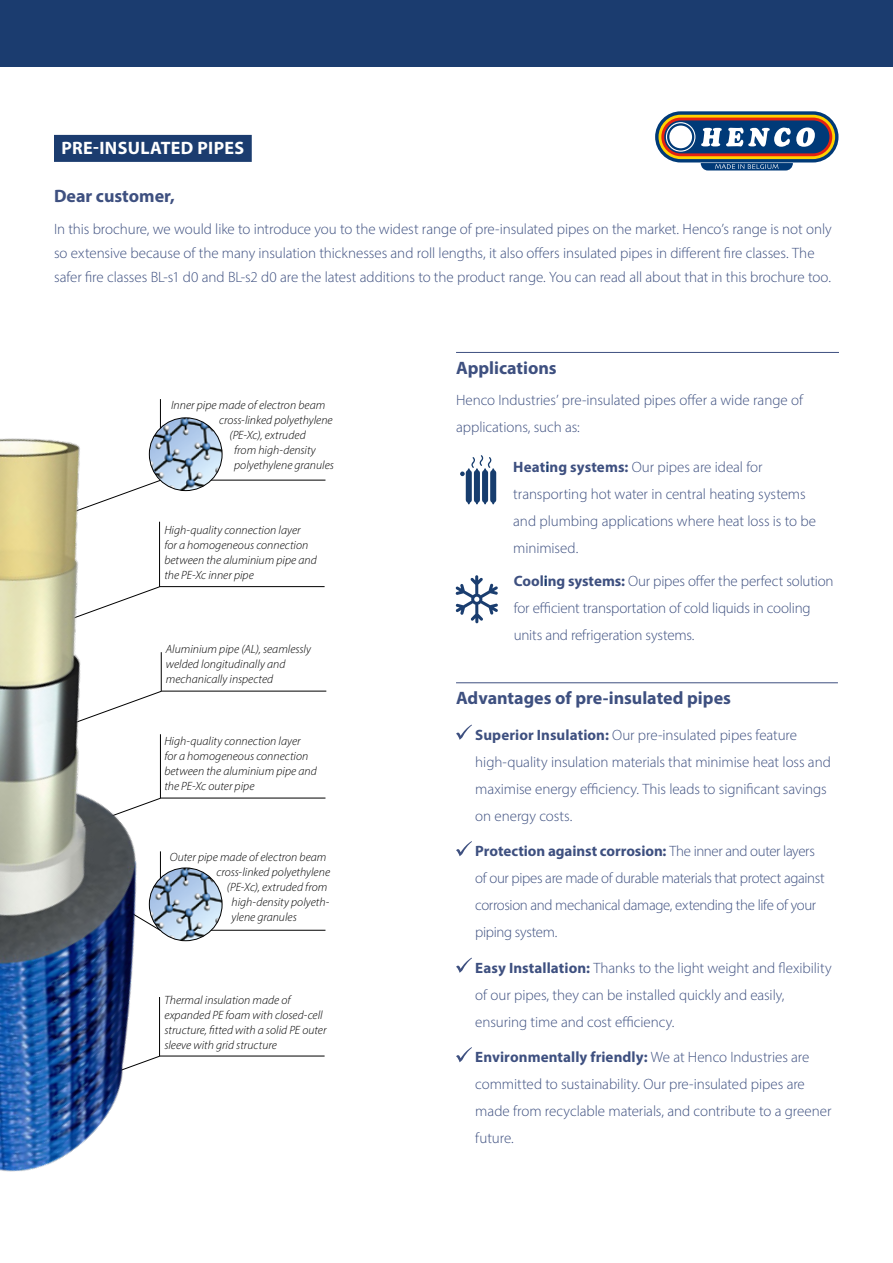
<style>
.page{position:relative;width:893px;height:1263px;background:#fff}
.page>*{position:absolute;margin:0;border:0;box-sizing:border-box;transform-origin:0 0}
.t1{font:700 18px "Myriad Pro";color:#3e5080}
.t2{font:700 18px "Myriad Pro";letter-spacing:.02em;color:#fff}
.t3{font:300 15px/27px "Myriad Pro";letter-spacing:-.005em;color:#3e5080}
.t4{font:300 15px/27px "Myriad Pro";letter-spacing:-.025em;color:#3e5080}
.t5{font:italic 300 12px/15px "Myriad Pro";letter-spacing:.005em;color:#000}
.s1{font-weight:700}
.s2{font-weight:700;color:#1b3c70}
</style>
<div class="page">
<hr style="left:456px;top:352px;width:383px;height:1px;background:#3e5080">
<hr style="left:456px;top:682px;width:382px;height:1px;background:#3e5080">
<div style="left:0;top:0;width:893px;height:67px;background:#1b3c6f"></div>
<svg style="left:727px;top:111px;width:112px;height:60px"></svg>
<img style="left:0;top:111px;width:727px;height:1061px">
<svg style="left:455px;top:575px;width:43px;height:48px"></svg>
<svg style="left:460px;top:455px;width:36px;height:49px"></svg>
<img style="left:149px;top:418px;width:73px;height:73px;border-radius:36px">
<div style="left:149px;top:417px;width:73px;height:74px;border:1px solid #000;border-radius:50%"></div>
<img style="left:149px;top:868px;width:73px;height:73px;border-radius:36px">
<div style="left:149px;top:867px;width:73px;height:74px;border:1px solid #000;border-radius:50%"></div>
<p class="t2" style="left:61px;top:137px;width:184px">PRE-INSULATED PIPES</p>
<p class="t1" style="left:54px;top:184px;width:122px">Dear customer,</p>
<p class="t3" style="left:54px;top:217px;width:779px;line-height:24px">In this brochure, we would like to introduce you to the widest range of pre-insulated pipes on the market. Henco’s range is not only so extensive because of the many insulation thicknesses and roll lengths, it also offers insulated pipes in different fire classes. The safer fire classes BL-s1 d0 and BL-s2 d0 are the latest additions to the product range. You can read all about that in this brochure too.</p>
<p class="t5" style="left:171px;top:397px;width:156px">Inner pipe made of electron beam</p>
<p class="t5" style="left:219px;top:412px;width:115px">cross-linked polyethylene</p>
<p class="t5" style="left:230px;top:427px;width:78px">(PE-Xc), extruded</p>
<p class="t5" style="left:234px;top:442px;width:83px">from high-density</p>
<p class="t5" style="left:234px;top:457px;width:101px">polyethylene granules</p>
<p class="t5" style="left:164px;top:522px;width:154px">High-quality connection layer<br>for a homogeneous connection between the aluminium pipe and the PE-Xc inner pipe</p>
<p class="t5" style="left:166px;top:642px;width:147px">Aluminium pipe (AL), seamlessly welded longitudinally and mechanically inspected</p>
<p class="t5" style="left:164px;top:734px;width:154px">High-quality connection layer<br>for a homogeneous connection between the aluminium pipe and the PE-Xc outer pipe</p>
<p class="t5" style="left:170px;top:849px;width:158px">Outer pipe made of electron beam</p>
<p class="t5" style="left:216px;top:864px;width:115px">cross-linked polyethylene</p>
<p class="t5" style="left:227px;top:879px;width:102px">(PE-Xc), extruded from</p>
<p class="t5" style="left:231px;top:894px;width:99px">high-density polyeth-</p>
<p class="t5" style="left:231px;top:909px;width:67px">ylene granules</p>
<p class="t5" style="left:164px;top:992px;width:164px">Thermal insulation made of expanded PE foam with closed-cell structure, fitted with a solid PE outer sleeve with grid structure</p>
<p class="t1" style="left:456px;top:356px;width:102px">Applications</p>
<p class="t3" style="left:456px;top:386px;width:348px">Henco Industries’ pre-insulated pipes offer a wide range of applications, such as:</p>
<p class="t3" style="left:513px;top:453px;width:304px"><span class="s1">Heat</span><span class="s2">i</span><span class="s1">ng systems:</span> Our pipes are ideal for transporting hot water in central heating systems and plumbing applications where heat loss is to be minimised.</p>
<p class="t3" style="left:514px;top:568px;width:321px"><span class="s1">Cool</span><span class="s2">i</span><span class="s1">ng systems:</span> Our pipes offer the perfect solution for efficient transportation of cold liquids in cooling units and refrigeration systems.</p>
<p class="t1" style="left:456px;top:686px;width:276px">Advantages of pre-insulated pipes</p>
<p class="t3" style="left:475px;top:721px;width:357px"><span class="s1">Superior Insulation:</span> Our pre-insulated pipes feature high-quality insulation materials that minimise heat loss and maximise energy efficiency. This leads to significant savings on energy costs.</p>
<p class="t4" style="left:475px;top:838px;width:351px"><span class="s1">Protection against corrosion:</span> The inner and outer layers of our pipes are made of durable materials that protect against corrosion and mechanical damage, extending the life of your piping system.</p>
<p class="t3" style="left:475px;top:954px;width:358px"><span class="s1">Easy Installation:</span> Thanks to the light weight and flexibility of our pipes, they can be installed quickly and easily, ensuring time and cost efficiency.</p>
<p class="t3" style="left:475px;top:1044px;width:358px"><span class="s1">Environmentally friendly:</span> We at Henco Industries are committed to sustainability. Our pre-insulated pipes are made from recyclable materials, and contribute to a greener future.</p>
</div>
